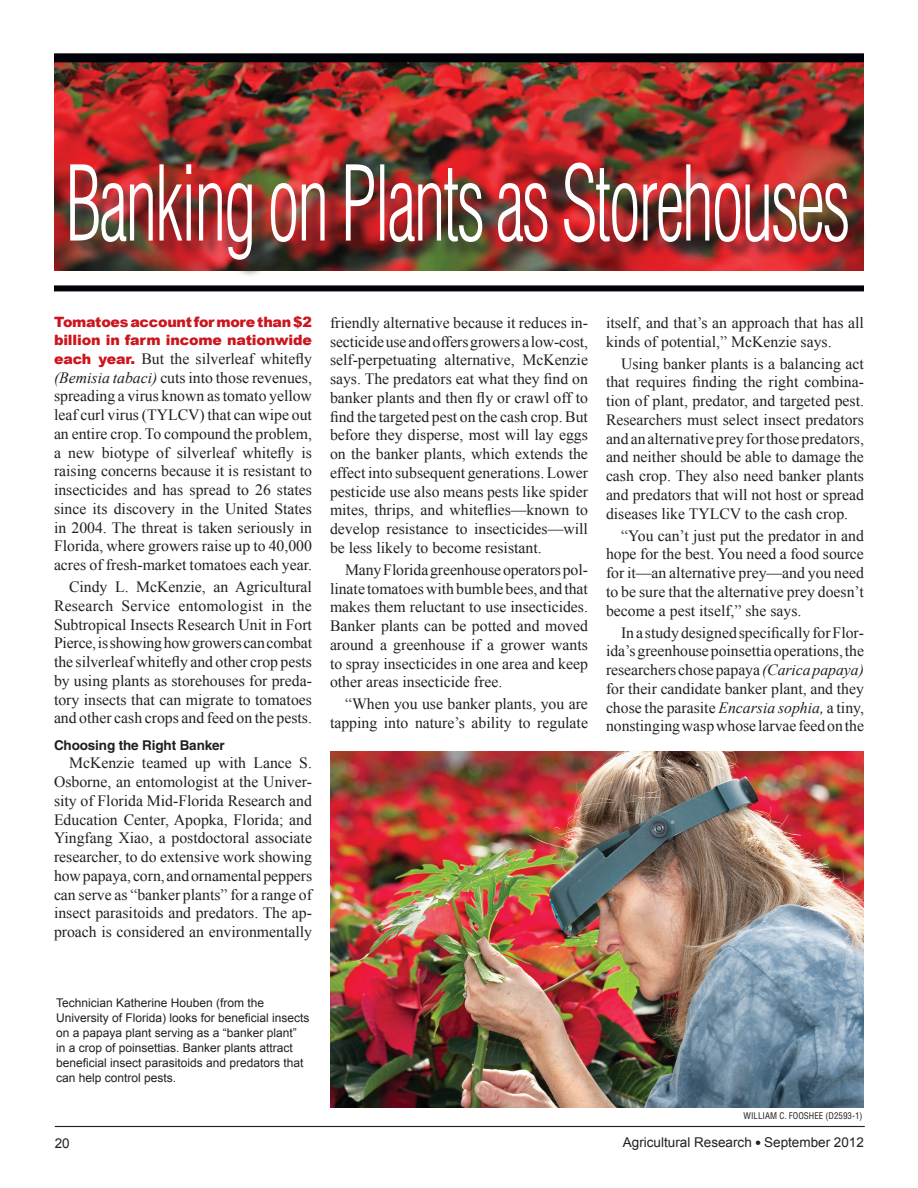
<style>
.page{position:relative;width:918px;height:1188px;background:#fff}
.page>*{position:absolute;margin:0;border:0;box-sizing:border-box;transform-origin:0 0}
.bodyTxt{font:15.75px/18.8px "Times New Roman";color:#231f20;text-align:justify}
.bodyTxtEnd{font:15.75px/18.8px "Times New Roman";color:#231f20;text-align:justify}
.bodyTxt-2{font:900 14.25px/18px "Arial";letter-spacing:-.01em;color:#cd151d}
.t1{font:13.5px "Arial";color:#231f20}
.Subhead{font:700 13.5px "Helvetica";letter-spacing:-.01em;color:#231f20}
.t2{font:12px/15px "Arial";color:#231f20}
.Photo_credit{font:condensed 9px "Helvetica";color:#231f20}
.t3{font:6px "Monotype Sorts";color:#231f20}
.s1{font-family:"Arial";font-weight:900;font-size:14.25px;color:#cd151d}
.s2{font-style:italic}
</style>
<div class="page">
<hr style="left:55px;top:1126px;width:810px;height:1px;background:#231f20">
<img style="left:330px;top:752px;width:534px;height:355px">
<img style="left:54px;top:62px;width:810px;height:209px">
<div style="left:54px;top:285px;width:810px;height:6px;background:#010209"></div>
<div style="left:54px;top:53px;width:810px;height:9px;background:#010209"></div>
<div style="left:72px;top:165px;width:794px;height:113px;background:#231f20;opacity:.75"></div>
<img style="left:70px;top:163px;width:778px;height:97px">
<p class="bodyTxt-2" style="left:54px;top:313px;width:259px">Tomatoes account for more than $2 billion in farm income nationwide</p>
<p class="bodyTxt" style="left:54px;top:349px;width:260px"><span class="s1">each year.</span> But the silverleaf whitefly <span class="s2">(Bemisia tabaci)</span> cuts into those revenues, spreading a virus known as tomato yellow leaf curl virus (TYLCV) that can wipe out an entire crop. To compound the problem, a new biotype of silverleaf whitefly is raising concerns because it is resistant to insecticides and has spread to 26 states since its discovery in the United States in 2004. The threat is taken seriously in Florida, where growers raise up to 40,000 acres of fresh-market tomatoes each year.</p>
<p class="bodyTxtEnd" style="left:54px;top:577px;width:260px;text-indent:15px">Cindy L. McKenzie, an Agricultural Research Service entomologist in the Subtropical Insects Research Unit in Fort Pierce, is showing how growers can combat the silverleaf whitefly and other crop pests by using plants as storehouses for preda&shy;tory insects that can migrate to tomatoes and other cash crops and feed on the pests.</p>
<p class="Subhead" style="left:54px;top:737px;width:172px">Choosing the Right Banker</p>
<p class="bodyTxt" style="left:54px;top:753px;width:260px;text-indent:15px">McKenzie teamed up with Lance S.<br>Osborne, an entomologist at the Univer&shy;sity of Florida Mid-Florida Research and Education Center, Apopka, Florida; and Yingfang Xiao, a postdoctoral associate researcher, to do extensive work showing how papaya, corn, and ornamental peppers can serve as “banker plants” for a range of insect parasitoids and predators. The ap&shy;proach is considered an environmentally</p>
<p class="bodyTxt" style="left:330px;top:313px;width:260px">friendly alternative because it reduces in&shy;secticide use and offers growers a low-cost, self-perpetuating alternative, McKenzie says. The predators eat what they find on banker plants and then fly or crawl off to find the targeted pest on the cash crop. But before they disperse, most will lay eggs on the banker plants, which extends the effect into subsequent generations. Lower pesticide use also means pests like spider mites, thrips, and whiteflies—known to develop resistance to insecticides—will be less likely to become resistant.</p>
<p class="bodyTxt" style="left:330px;top:560px;width:260px;text-indent:15px">Many Florida greenhouse operators pol&shy;linate tomatoes with bumble bees, and that makes them reluctant to use insecticides.<br>Banker plants can be potted and moved around a greenhouse if a grower wants to spray insecticides in one area and keep other areas insecticide free.</p>
<p class="bodyTxt" style="left:330px;top:694px;width:260px;text-align:right">“When you use banker plants, you are tapping into nature’s ability to regulate</p>
<p class="bodyTxt" style="left:606px;top:313px;width:260px">itself, and that’s an approach that has all kinds of potential,” McKenzie says.</p>
<p class="bodyTxt" style="left:606px;top:354px;width:260px;text-indent:15px">Using banker plants is a balancing act that requires finding the right combina&shy;tion of plant, predator, and targeted pest.<br>Researchers must select insect predators and an alternative prey for those predators, and neither should be able to damage the cash crop. They also need banker plants and predators that will not host or spread diseases like TYLCV to the cash crop.</p>
<p class="bodyTxt" style="left:606px;top:526px;width:260px;text-indent:15px">“You can’t just put the predator in and hope for the best. You need a food source for it—an alternative prey—and you need to be sure that the alternative prey doesn’t become a pest itself,” she says.</p>
<p class="bodyTxt" style="left:606px;top:623px;width:260px;text-indent:15px">In a study designed specifically for Flor&shy;ida’s greenhouse poinsettia operations, the researchers chose papaya <span class="s2">(Carica papaya) </span>for their candidate banker plant, and they chose the parasite <span class="s2">Encarsia sophia,</span> a tiny, nonstinging wasp whose larvae feed on the</p>
<p class="t2" style="left:56px;top:995px;width:255px">Technician Katherine Houben (from the University of Florida) looks for beneficial insects on a papaya plant serving as a “banker plant”<br>in a crop of poinsettias. Banker plants attract beneficial insect parasitoids and predators that can help control pests.</p>
<p class="Photo_credit" style="left:744px;top:1110px;width:120px">WILLIAM C. FOOSHEE (D2593-1)</p>
<p class="t1" style="left:55px;top:1134px;width:17px">20</p>
<p class="t1" style="left:623px;top:1133px;width:131px">Agricultural Research</p>
<p class="t3" style="left:756px;top:1140px;width:6px">l</p>
<p class="t1" style="left:764px;top:1133px;width:101px">September 2012</p>
</div>
